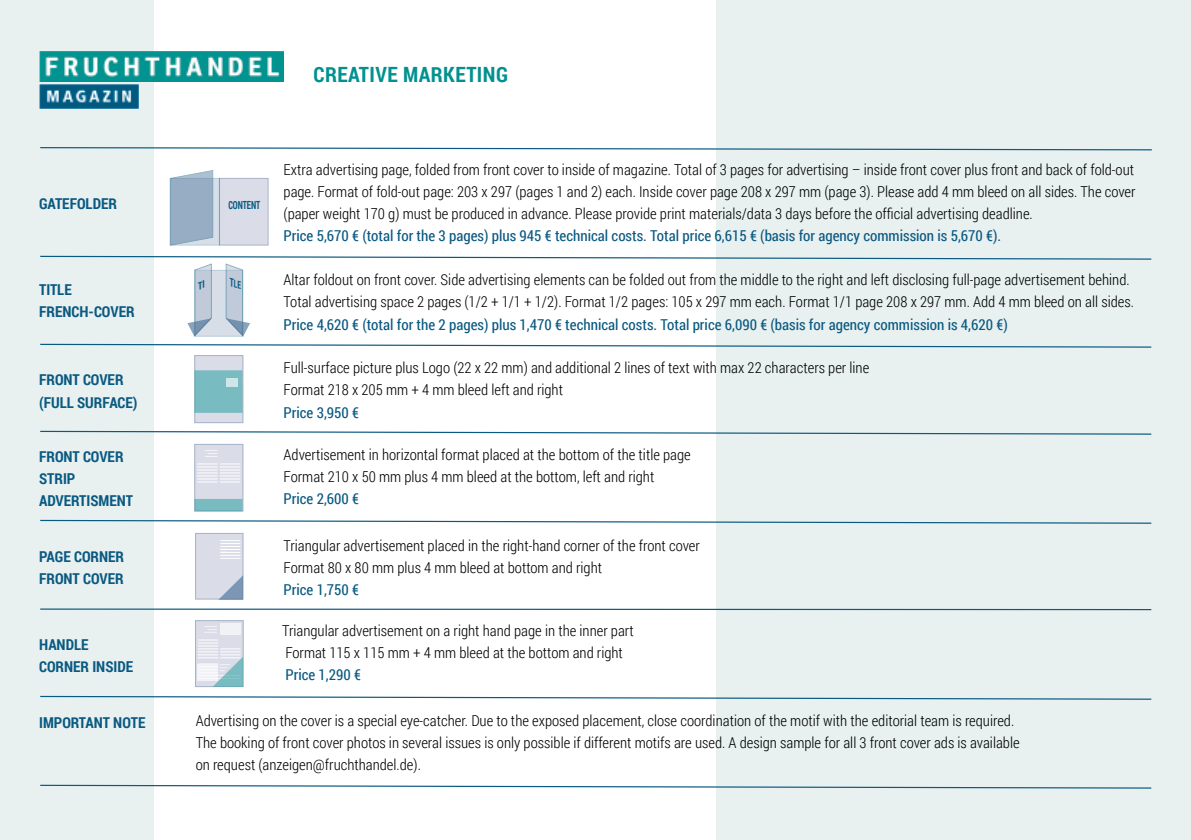
<style>
.page{position:relative;width:1191px;height:840px;background:#fff}
.page>*{position:absolute;margin:0;border:0;box-sizing:border-box;transform-origin:0 0}
.t1{font:700 21px "Roboto Condensed";letter-spacing:.02em;color:#009190}
.t2{font:300 15px/22px "Roboto Condensed";color:#000}
.t3{font:15px "Roboto Condensed";color:#095981}
.t4{font:700 15px/22px "Roboto Condensed";color:#095981}
.t5{font:700 11.2px "Roboto Condensed";color:#095981;scale:.76 1}
</style>
<div class="page">
<div style="left:716px;top:0;width:475px;height:839px;background:#e8f0f0"></div>
<div style="left:0;top:0;width:154px;height:839px;background:#e8f0f0"></div>
<div style="left:194px;top:355px;width:49px;height:68px;background:#dadde8;border:1px solid #a7b3c8"></div>
<svg style="left:40px;top:430px;width:1112px;height:5px"></svg>
<svg style="left:40px;top:519px;width:1112px;height:5px"></svg>
<svg style="left:40px;top:695px;width:1112px;height:5px"></svg>
<svg style="left:40px;top:784px;width:1112px;height:4px"></svg>
<hr style="left:40px;top:608px;width:1111px;height:2px;background:#095981">
<div style="left:194px;top:443px;width:49px;height:68px;background:#dadde8;border:1px solid #a7b3c8"></div>
<svg style="left:205px;top:450px;width:13px;height:7px"></svg>
<svg style="left:197px;top:463px;width:43px;height:19px"></svg>
<div style="left:195px;top:619px;width:49px;height:67px;background:#dadde8;border:1px solid #a7b3c8"></div>
<svg style="left:40px;top:147px;width:1112px;height:4px"></svg>
<div style="left:195px;top:532px;width:48px;height:67px;background:#dadde8;border:1px solid #a7b3c8"></div>
<svg style="left:220px;top:540px;width:20px;height:16px"></svg>
<div style="left:219px;top:178px;width:49px;height:67px;background:#dadde8;border:1px solid #a7b3c8"></div>
<div style="left:170px;top:178px;width:50px;height:67px;background:#d7dee7"></div>
<svg style="left:169px;top:170px;width:45px;height:76px;background:#a1b6c9"></svg>
<img style="left:40px;top:51px;width:243px;height:30px">
<img style="left:40px;top:84px;width:99px;height:25px">
<svg style="left:218px;top:575px;width:25px;height:24px"></svg>
<div style="left:194px;top:370px;width:48px;height:42px;background:#78bbc0"></div>
<div style="left:226px;top:378px;width:11px;height:8px;background:#cee6e8"></div>
<div style="left:194px;top:498px;width:48px;height:13px;background:#78bbc0"></div>
<div style="left:197px;top:663px;width:20px;height:17px;background:#f1f2f6"></div>
<svg style="left:198px;top:639px;width:45px;height:47px"></svg>
<div style="left:220px;top:623px;width:21px;height:12px;background:#f1f2f6"></div>
<svg style="left:204px;top:626px;width:13px;height:4px"></svg>
<svg style="left:40px;top:255px;width:1112px;height:93px"></svg>
<p class="t4" style="left:39px;top:192px;width:79px">GATEFOLDER</p>
<p class="t4" style="left:39px;top:278px;width:97px">TITLE<br>FRENCH-COVER</p>
<p class="t4" style="left:39px;top:368px;width:100px">FRONT COVER (FULL SURFACE)</p>
<p class="t4" style="left:39px;top:444px;width:95px">FRONT COVER<br>STRIP<br>ADVERTISMENT</p>
<p class="t4" style="left:39px;top:544px;width:86px">PAGE CORNER<br>FRONT COVER</p>
<p class="t4" style="left:39px;top:632px;width:96px">HANDLE<br>CORNER INSIDE</p>
<p class="t4" style="left:39px;top:710px;width:108px">IMPORTANT NOTE</p>
<h1 class="t1" style="left:313px;top:60px;width:196px">CREATIVE MARKETING</h1>
<p class="t5" style="left:228px;top:197px;width:44px">CONTENT</p>
<p class="t2" style="left:283px;top:158px;width:853px;text-align:justify">Extra advertising page, folded from front cover to inside of magazine. Total of 3 pages for advertising – inside front cover plus front and back of fold-out page. Format of fold-out page: 203 x 297 (pages 1 and 2) each. Inside cover page 208 x 297 mm (page 3). Please add 4 mm bleed on all sides. The cover (paper weight 170 g) must be produced in advance. Please provide print materials/data 3 days before the official advertising deadline.</p>
<p class="t3" style="left:283px;top:225px;width:719px">Price 5,670 € (total for the 3 pages) plus 945 € technical costs. Total price 6,615 € (basis for agency commission is 5,670 €).</p>
<p class="t2" style="left:283px;top:268px;width:852px">Altar foldout on front cover. Side advertising elements can be folded out from the middle to the right and left disclosing full-page advertisement behind.<br>Total advertising space 2 pages (1/2 + 1/1 + 1/2). Format 1/2 pages: 105 x 297 mm each. Format 1/1 page 208 x 297 mm. Add 4 mm bleed on all sides.</p>
<p class="t3" style="left:283px;top:313px;width:726px">Price 4,620 € (total for the 2 pages) plus 1,470 € technical costs. Total price 6,090 € (basis for agency commission is 4,620 €)</p>
<p class="t2" style="left:283px;top:356px;width:587px">Full-surface picture plus Logo (22 x 22 mm) and additional 2 lines of text with max 22 characters per line<br>Format 218 x 205 mm + 4 mm bleed left and right</p>
<p class="t3" style="left:283px;top:401px;width:77px">Price 3,950 €</p>
<p class="t2" style="left:283px;top:443px;width:409px">Advertisement in horizontal format placed at the bottom of the title page<br>Format 210 x 50 mm plus 4 mm bleed at the bottom, left and right</p>
<p class="t3" style="left:283px;top:488px;width:77px">Price 2,600 €</p>
<p class="t2" style="left:283px;top:533px;width:418px">Triangular advertisement placed in the right-hand corner of the front cover<br>Format 80 x 80 mm plus 4 mm bleed at bottom and right</p>
<p class="t3" style="left:283px;top:578px;width:77px">Price 1,750 €</p>
<p class="t2" style="left:282px;top:618px;width:353px">Triangular advertisement on a right hand page in the inner part<br>Format 115 x 115 mm + 4 mm bleed at the bottom and right</p>
<p class="t3" style="left:285px;top:663px;width:77px">Price 1,290 €</p>
<p class="t2" style="left:196px;top:709px;width:825px">Advertising on the cover is a special eye-catcher. Due to the exposed placement, close coordination of the motif with the editorial team is required.<br>The booking of front cover photos in several issues is only possible if different motifs are used. A design sample for all 3 front cover ads is available on request (anzeigen@fruchthandel.de).</p>
</div>
